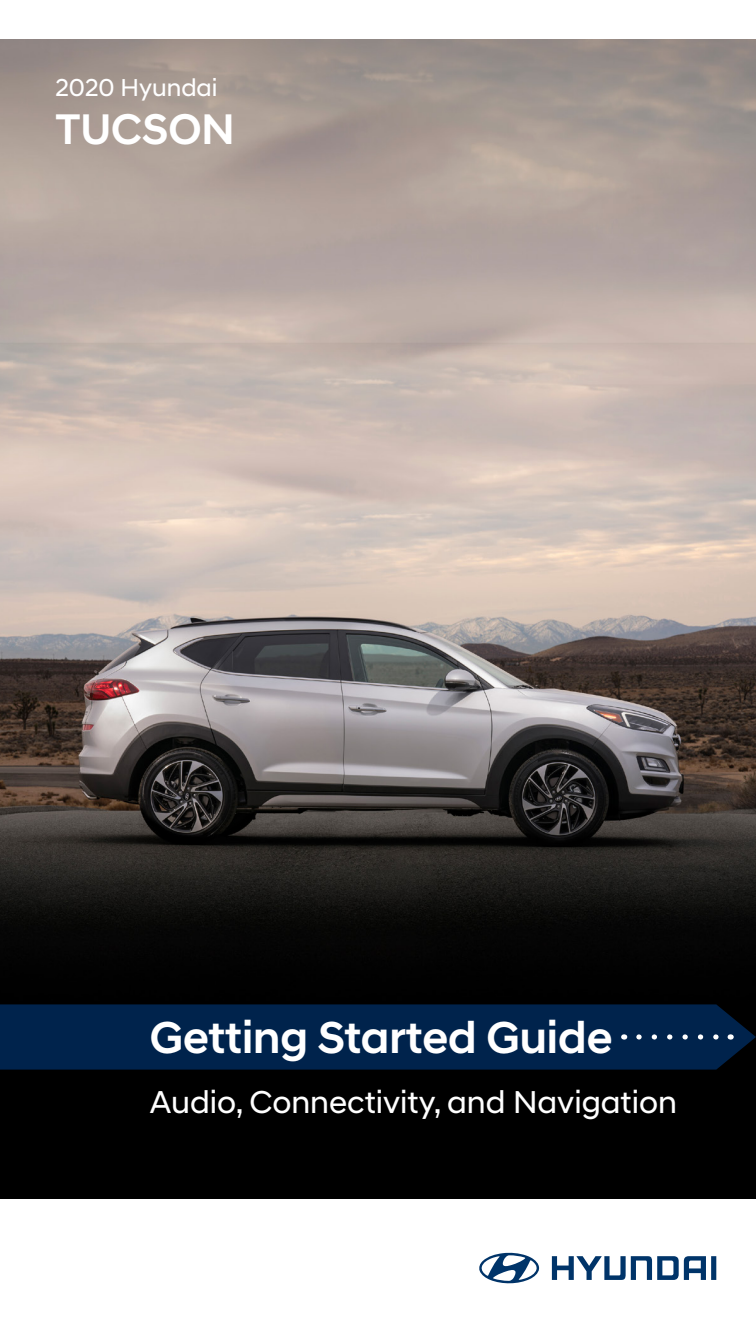
<style>
.page{position:relative;width:756px;height:1323px;background:#fff}
.page>*{position:absolute;margin:0;border:0;box-sizing:border-box;transform-origin:0 0}
.t1{font:500 45.32px "Hyundai Sans Head";color:#fff}
.t2{font:500 43.57px "Hyundai Sans Head";color:#fff}
.t3{font:32.2px "Hyundai Sans Head";color:#fff}
.t4{font:24.85px "Hyundai Sans Head";color:#fff}
</style>
<div class="page">
<img style="left:0;top:40px;width:756px;height:1158px">
<div style="left:0;top:1004px;width:756px;height:66px;background:#00234c"></div>
<svg style="left:552px;top:1256px;width:164px;height:24px"></svg>
<svg style="left:479px;top:1253px;width:61px;height:30px"></svg>
<svg style="left:639px;top:1034px;width:84px;height:6px"></svg>
<p class="t4" style="left:55px;top:72px;width:164px">2020 Hyundai</p>
<h2 class="t2" style="left:55px;top:103px;width:181px">TUCSON</h2>
<h1 class="t1" style="left:150px;top:1010px;width:464px">Getting Started Guide</h1>
<p class="t3" style="left:150px;top:1083px;width:529px">Audio, Connectivity, and Navigation</p>
</div>
